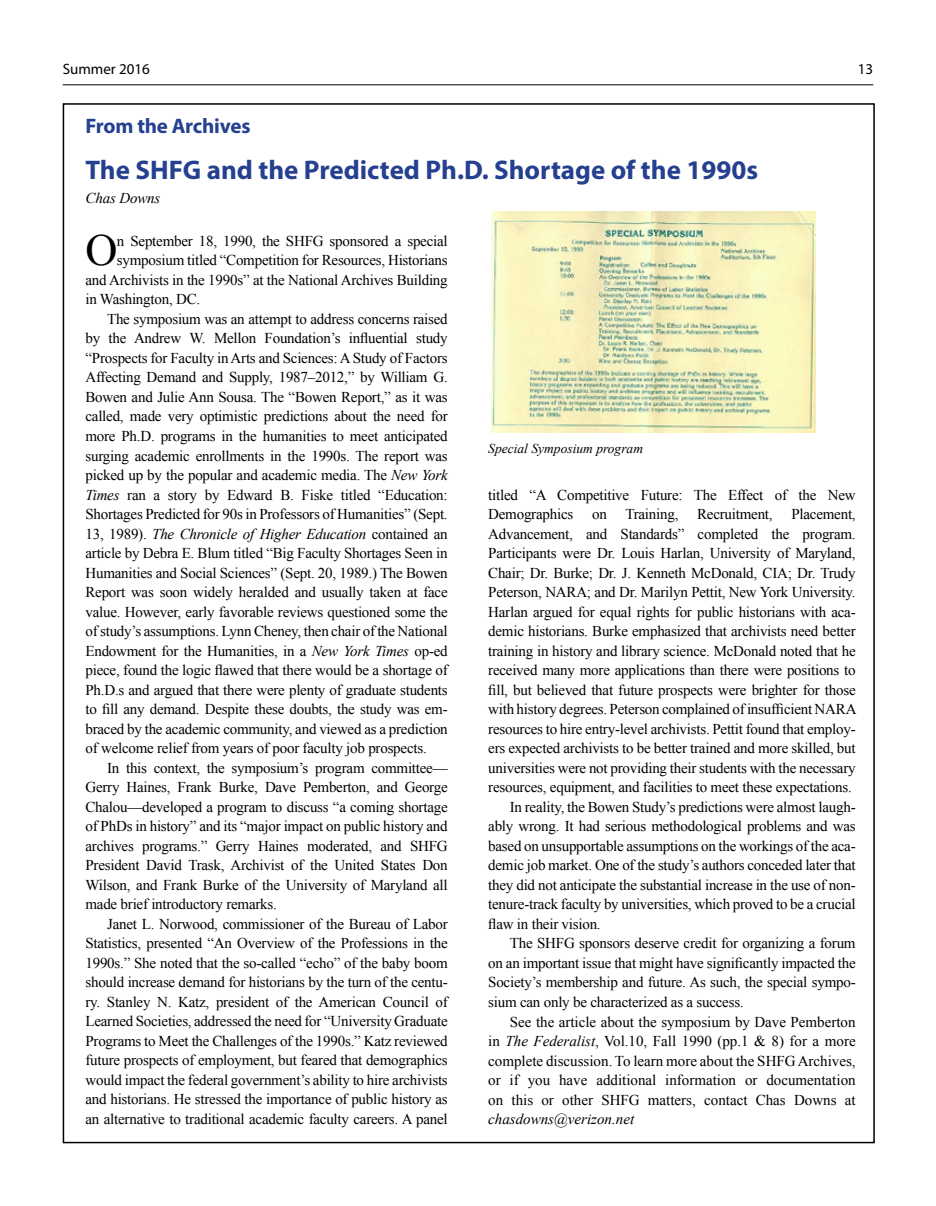
<style>
.page{position:relative;width:936px;height:1206px;background:#fff}
.page>*{position:absolute;margin:0;border:0;box-sizing:border-box;transform-origin:0 0}
.t1{font:44.4px "Times New Roman";color:#000}
.t2{font:700 27px "Myriad Pro";color:#25408f}
.t3{font:700 21px "Myriad Pro";letter-spacing:-.01em;color:#25408f}
.t4{font:15px "Times New Roman";letter-spacing:-.015em;color:#000}
.t5{font:italic 15px "Times New Roman";letter-spacing:-.015em;color:#000}
.t6{font:15px "Myriad Pro";color:#000}
.t7{font:italic 13.5px "Times New Roman";color:#000}
.s1{font-style:italic}
.s2{font-style:normal}
</style>
<div class="page">
<hr style="left:63px;top:84px;width:810px;height:1px;background:#000">
<img style="left:491px;top:211px;width:324px;height:221px">
<p class="t6" style="left:63px;top:60px;width:89px">Summer 2016</p>
<p class="t6" style="left:857px;top:60px;width:17px">13</p>
<h3 class="t3" style="left:85px;top:112px;width:166px">From the Archives</h3>
<h2 class="t2" style="left:85px;top:152px;width:674px">The SHFG and the Predicted Ph.D. Shortage of the 1990s</h2>
<p class="t5" style="left:85px;top:188px;width:76px">Chas Downs</p>
<h1 class="t1" style="left:85px;top:221px;width:34px">O</h1>
<p class="t4" style="left:117px;top:231px;width:332px">n September 18, 1990, the SHFG sponsored a special</p>
<p class="t4" style="left:117px;top:250px;width:332px">symposium titled “Competition for Resources, Historians</p>
<p class="t4" style="left:85px;top:270px;width:364px">and Archivists in the 1990s” at the National Archives Building</p>
<p class="t4" style="left:85px;top:289px;width:116px">in Washington, DC.</p>
<p class="t4" style="left:107px;top:309px;width:342px">The symposium was an attempt to address concerns raised</p>
<p class="t4" style="left:85px;top:328px;width:364px">by the Andrew W. Mellon Foundation’s influential study</p>
<p class="t4" style="left:85px;top:348px;width:363px">“Prospects for Faculty in Arts and Sciences: A Study of Factors</p>
<p class="t4" style="left:85px;top:367px;width:364px">Affecting Demand and Supply, 1987–2012,” by William G.</p>
<p class="t4" style="left:85px;top:387px;width:363px">Bowen and Julie Ann Sousa. The “Bowen Report,” as it was</p>
<p class="t4" style="left:85px;top:406px;width:364px">called, made very optimistic predictions about the need for</p>
<p class="t4" style="left:85px;top:426px;width:364px">more Ph.D. programs in the humanities to meet anticipated</p>
<p class="t4" style="left:85px;top:445px;width:364px">surging academic enrollments in the 1990s. The report was</p>
<p class="t4" style="left:85px;top:465px;width:363px">picked up by the popular and academic media. The <span class="s1">New York</span></p>
<p class="t4" style="left:85px;top:484px;width:364px"><span class="s1">Times</span> ran a story by Edward B. Fiske titled “Education:</p>
<p class="t4" style="left:85px;top:504px;width:363px">Shortages Predicted for 90s in Professors of Humanities” (Sept.</p>
<p class="t5" style="left:85px;top:523px;width:363px"><span class="s2">13, 1989).</span> The Chronicle of Higher Education <span class="s2">contained an</span></p>
<p class="t4" style="left:85px;top:543px;width:364px">article by Debra E. Blum titled “Big Faculty Shortages Seen in</p>
<p class="t4" style="left:85px;top:562px;width:364px">Humanities and Social Sciences” (Sept. 20, 1989.) The Bowen</p>
<p class="t4" style="left:85px;top:582px;width:364px">Report was soon widely heralded and usually taken at face</p>
<p class="t4" style="left:85px;top:601px;width:364px">value. However, early favorable reviews questioned some the</p>
<p class="t4" style="left:85px;top:621px;width:364px">of study’s assumptions. Lynn Cheney, then chair of the National</p>
<p class="t4" style="left:85px;top:640px;width:363px">Endowment for the Humanities, in a <span class="s1">New York Times</span> op-ed</p>
<p class="t4" style="left:85px;top:660px;width:364px">piece, found the logic flawed that there would be a shortage of</p>
<p class="t4" style="left:85px;top:679px;width:364px">Ph.D.s and argued that there were plenty of graduate students</p>
<p class="t4" style="left:85px;top:699px;width:364px">to fill any demand. Despite these doubts, the study was em-</p>
<p class="t4" style="left:85px;top:718px;width:364px">braced by the academic community, and viewed as a prediction</p>
<p class="t4" style="left:85px;top:738px;width:343px">of welcome relief from years of poor faculty job prospects.</p>
<p class="t4" style="left:107px;top:757px;width:342px">In this context, the symposium’s program committee—</p>
<p class="t4" style="left:85px;top:777px;width:363px">Gerry Haines, Frank Burke, Dave Pemberton, and George</p>
<p class="t4" style="left:85px;top:796px;width:363px">Chalou—developed a program to discuss “a coming shortage</p>
<p class="t4" style="left:85px;top:816px;width:364px">of PhDs in history” and its “major impact on public history and</p>
<p class="t4" style="left:85px;top:835px;width:363px">archives programs.” Gerry Haines moderated, and SHFG</p>
<p class="t4" style="left:85px;top:855px;width:363px">President David Trask, Archivist of the United States Don</p>
<p class="t4" style="left:85px;top:874px;width:364px">Wilson, and Frank Burke of the University of Maryland all</p>
<p class="t4" style="left:85px;top:894px;width:193px">made brief introductory remarks.</p>
<p class="t4" style="left:107px;top:913px;width:342px">Janet L. Norwood, commissioner of the Bureau of Labor</p>
<p class="t4" style="left:85px;top:933px;width:364px">Statistics, presented “An Overview of the Professions in the</p>
<p class="t4" style="left:85px;top:952px;width:364px">1990s.” She noted that the so-called “echo” of the baby boom</p>
<p class="t4" style="left:85px;top:972px;width:364px">should increase demand for historians by the turn of the centu-</p>
<p class="t4" style="left:85px;top:991px;width:364px">ry. Stanley N. Katz, president of the American Council of</p>
<p class="t4" style="left:85px;top:1011px;width:364px">Learned Societies, addressed the need for “University Graduate</p>
<p class="t4" style="left:85px;top:1030px;width:364px">Programs to Meet the Challenges of the 1990s.” Katz reviewed</p>
<p class="t4" style="left:85px;top:1050px;width:364px">future prospects of employment, but feared that demographics</p>
<p class="t4" style="left:85px;top:1069px;width:364px">would impact the federal government’s ability to hire archivists</p>
<p class="t4" style="left:85px;top:1089px;width:364px">and historians. He stressed the importance of public history as</p>
<p class="t4" style="left:85px;top:1108px;width:364px">an alternative to traditional academic faculty careers. A panel</p>
<p class="t7" style="left:488px;top:439px;width:156px">Special Symposium program</p>
<p class="t4" style="left:488px;top:484px;width:369px">titled “A Competitive Future: The Effect of the New</p>
<p class="t4" style="left:488px;top:504px;width:369px">Demographics on Training, Recruitment, Placement,</p>
<p class="t4" style="left:488px;top:523px;width:369px">Advancement, and Standards” completed the program.</p>
<p class="t4" style="left:488px;top:543px;width:369px">Participants were Dr. Louis Harlan, University of Maryland,</p>
<p class="t4" style="left:488px;top:562px;width:369px">Chair; Dr. Burke; Dr. J. Kenneth McDonald, CIA; Dr. Trudy</p>
<p class="t4" style="left:488px;top:582px;width:369px">Peterson, NARA; and Dr. Marilyn Pettit, New York University.</p>
<p class="t4" style="left:488px;top:601px;width:369px">Harlan argued for equal rights for public historians with aca-</p>
<p class="t4" style="left:488px;top:621px;width:369px">demic historians. Burke emphasized that archivists need better</p>
<p class="t4" style="left:488px;top:640px;width:369px">training in history and library science. McDonald noted that he</p>
<p class="t4" style="left:488px;top:660px;width:369px">received many more applications than there were positions to</p>
<p class="t4" style="left:488px;top:679px;width:369px">fill, but believed that future prospects were brighter for those</p>
<p class="t4" style="left:488px;top:699px;width:369px">with history degrees. Peterson complained of insufficient NARA</p>
<p class="t4" style="left:488px;top:718px;width:369px">resources to hire entry-level archivists. Pettit found that employ-</p>
<p class="t4" style="left:488px;top:738px;width:369px">ers expected archivists to be better trained and more skilled, but</p>
<p class="t4" style="left:488px;top:757px;width:369px">universities were not providing their students with the necessary</p>
<p class="t4" style="left:488px;top:777px;width:365px">resources, equipment, and facilities to meet these expectations.</p>
<p class="t4" style="left:509px;top:796px;width:347px">In reality, the Bowen Study’s predictions were almost laugh-</p>
<p class="t4" style="left:488px;top:816px;width:369px">ably wrong. It had serious methodological problems and was</p>
<p class="t4" style="left:488px;top:835px;width:369px">based on unsupportable assumptions on the workings of the aca-</p>
<p class="t4" style="left:488px;top:855px;width:369px">demic job market. One of the study’s authors conceded later that</p>
<p class="t4" style="left:488px;top:874px;width:369px">they did not anticipate the substantial increase in the use of non-</p>
<p class="t4" style="left:488px;top:894px;width:369px">tenure-track faculty by universities, which proved to be a crucial</p>
<p class="t4" style="left:488px;top:913px;width:114px">flaw in their vision.</p>
<p class="t4" style="left:509px;top:933px;width:347px">The SHFG sponsors deserve credit for organizing a forum</p>
<p class="t4" style="left:488px;top:952px;width:369px">on an important issue that might have significantly impacted the</p>
<p class="t4" style="left:488px;top:972px;width:369px">Society’s membership and future. As such, the special sympo-</p>
<p class="t4" style="left:488px;top:991px;width:257px">sium can only be characterized as a success.</p>
<p class="t4" style="left:509px;top:1011px;width:347px">See the article about the symposium by Dave Pemberton</p>
<p class="t4" style="left:488px;top:1030px;width:369px">in <span class="s1">The Federalist</span>, Vol.10, Fall 1990 (pp.1 &amp; 8) for a more</p>
<p class="t4" style="left:488px;top:1050px;width:369px">complete discussion. To learn more about the SHFG Archives,</p>
<p class="t4" style="left:488px;top:1069px;width:369px">or if you have additional information or documentation</p>
<p class="t4" style="left:488px;top:1089px;width:369px">on this or other SHFG matters, contact Chas Downs at</p>
<p class="t5" style="left:488px;top:1108px;width:147px">chasdowns@verizon.net</p>
</div>
